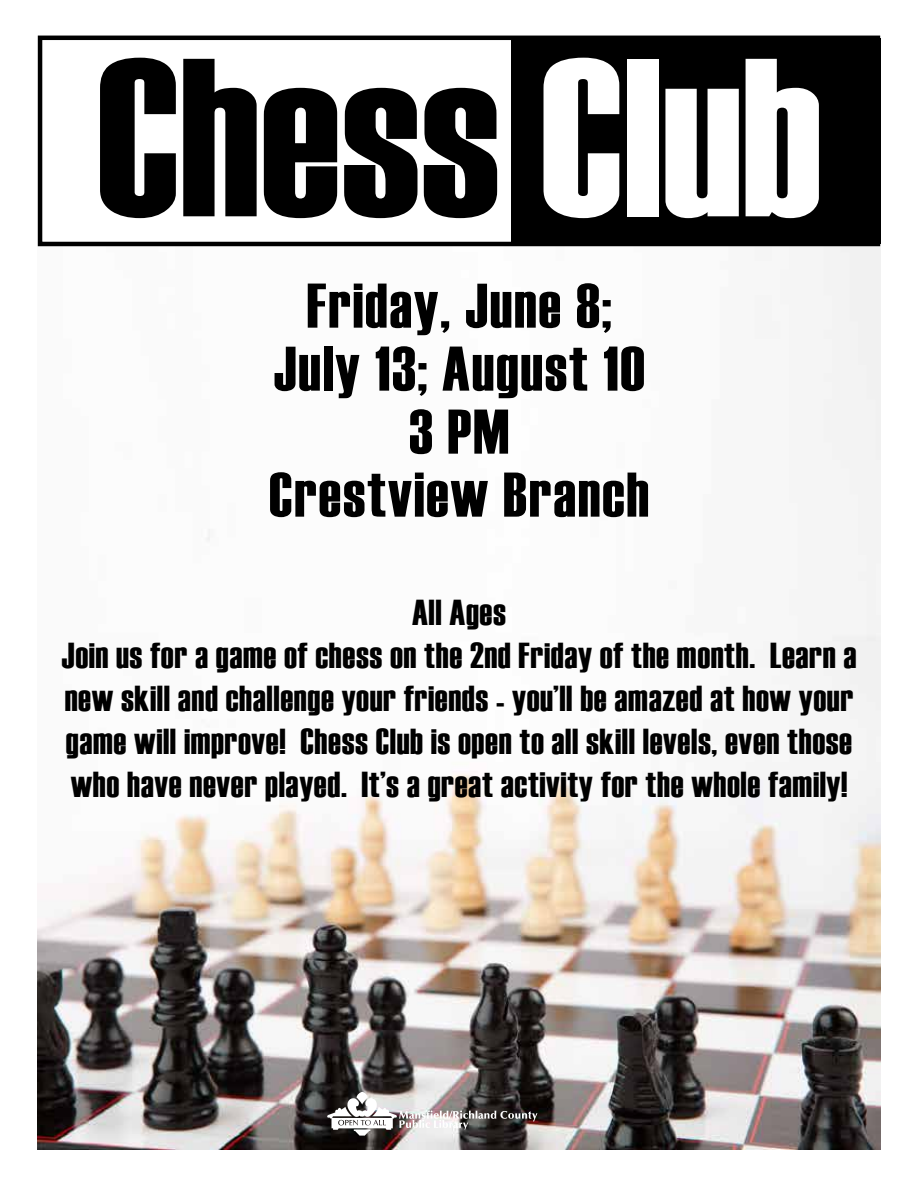
<style>
.page{position:relative;width:918px;height:1188px;background:#fff}
.page>*{position:absolute;margin:0;border:0;box-sizing:border-box;transform-origin:0 0}
.t1{font:225px "Haettenschweiler";color:#000}
.t2{font:63px/63px "Haettenschweiler";letter-spacing:.03em;color:#000;text-align:center}
.t3{font:36px/43.2px "Haettenschweiler";letter-spacing:.02em;color:#000;text-align:center}
.s1{color:#fff}
</style>
<div class="page">
<img style="left:38px;top:246px;width:842px;height:904px">
<div style="left:38px;top:36px;width:842px;height:210px;background:#fff;border:4px solid #000"></div>
<div style="left:511px;top:38px;width:369px;height:205px;background:#000"></div>
<img style="left:357px;top:1092px;width:13px;height:18px">
<h1 class="t1" style="left:96px;top:9px;width:727px">Chess <span class="s1">Club</span></h1>
<h2 class="t2" style="left:269px;top:271px;width:382px">Friday, June 8;<br>July 13; August 10<br>3 PM<br>Crestview Branch</h2>
<p class="t3" style="left:62px;top:589px;width:796px">All Ages<br>Join us for a game of chess on the 2nd Friday of the month. Learn a new skill and challenge your friends - you’ll be amazed at how your game will improve! Chess Club is open to all skill levels, even those who have never played. It’s a great activity for the whole family!</p>
</div>
